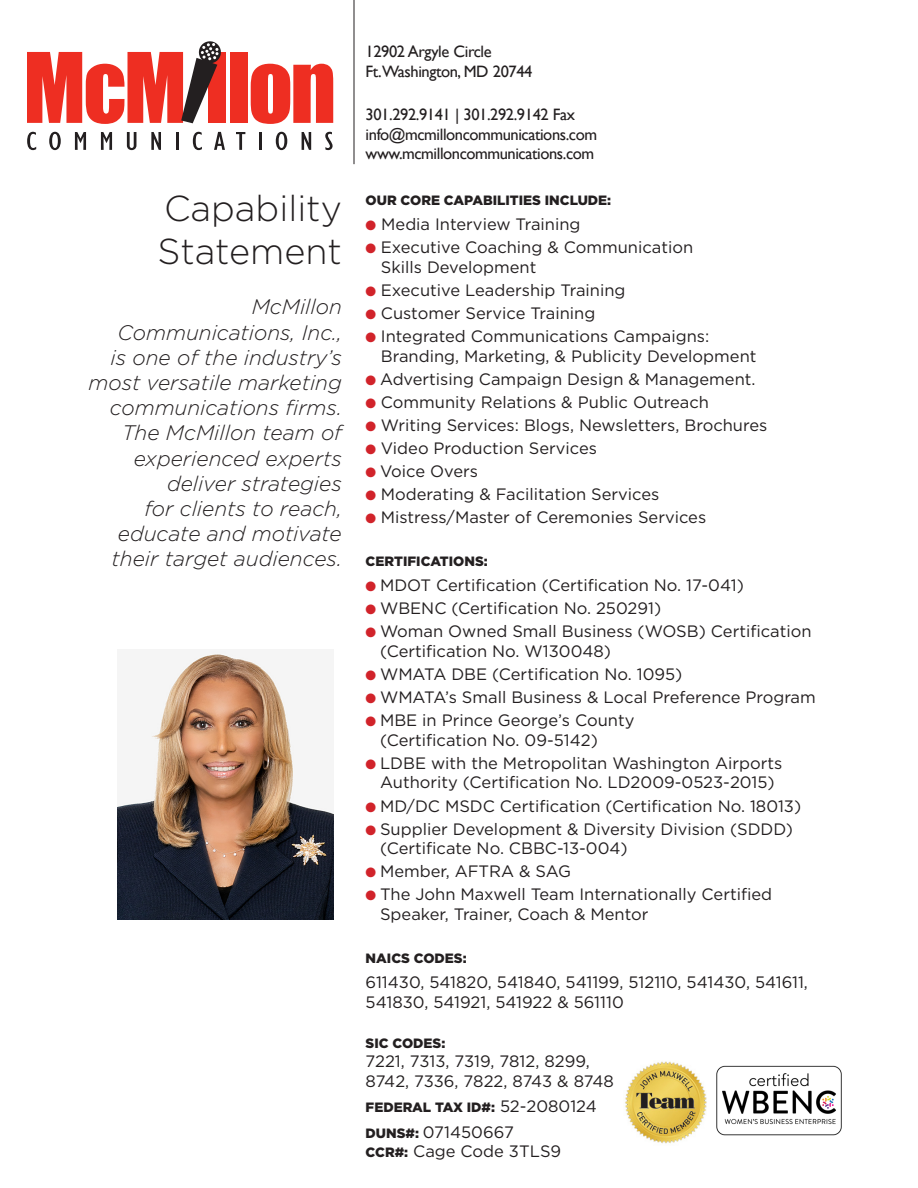
<style>
.page{position:relative;width:918px;height:1188px;background:#fff}
.page>*{position:absolute;margin:0;border:0;box-sizing:border-box;transform-origin:0 0}
.t1{font:300 36px/43.2px "Gotham HTF";color:#231f20}
.t2{font:italic 300 21px/25.2px "Gotham HTF";color:#231f20;text-align:right}
.t3{font:16.5px/19.8px "Gotham HTF";color:#231f20}
.t4{font:16.5px "Gill Sans";letter-spacing:-.025em;color:#231f20}
.t5{font:900 13.5px "Gotham HTF";color:#231f20}
.s1{color:#d1232a}
.s2{font-weight:400;font-size:16.5px}
.s3{font-weight:900;font-size:13.5px}
</style>
<div class="page">
<div style="left:208px;top:52px;width:18px;height:71px;background:#ee2e22"></div>
<div style="left:230px;top:52px;width:18px;height:71px;background:#ee2e22"></div>
<svg style="left:251px;top:64px;width:82px;height:60px"></svg>
<svg style="left:27px;top:132px;width:9px;height:18px"></svg>
<svg style="left:49px;top:132px;width:12px;height:18px"></svg>
<svg style="left:75px;top:132px;width:11px;height:18px"></svg>
<svg style="left:101px;top:132px;width:11px;height:18px"></svg>
<svg style="left:127px;top:132px;width:9px;height:18px"></svg>
<svg style="left:151px;top:132px;width:10px;height:18px"></svg>
<hr style="left:176px;top:132px;width:3px;height:18px;background:#231f20">
<svg style="left:193px;top:132px;width:9px;height:18px"></svg>
<svg style="left:214px;top:132px;width:11px;height:18px"></svg>
<svg style="left:236px;top:132px;width:9px;height:18px"></svg>
<hr style="left:259px;top:132px;width:3px;height:18px;background:#231f20">
<svg style="left:276px;top:132px;width:11px;height:18px"></svg>
<svg style="left:302px;top:132px;width:9px;height:18px"></svg>
<svg style="left:325px;top:132px;width:8px;height:18px"></svg>
<svg style="left:27px;top:41px;width:194px;height:83px"></svg>
<hr style="left:354px;top:0;width:1px;height:164px;background:#231f20">
<img style="left:118px;top:651px;width:216px;height:269px">
<img style="left:716px;top:1065px;width:126px;height:71px">
<img style="left:625px;top:1061px;width:81px;height:83px">
<p class="t1" style="left:158px;top:186px;width:186px">Capability<br>Statement</p>
<p class="t2" style="left:89px;top:294px;width:255px">McMillon<br>Communications, Inc.,<br>is one of the industry’s most versatile marketing communications firms.<br>The McMillon team of experienced experts deliver strategies<br>for clients to reach, educate and motivate their target audiences.</p>
<p class="t4" style="left:366px;top:42px;width:128px">12902 Argyle Circle</p>
<p class="t4" style="left:366px;top:61px;width:168px">Ft.Washington, MD 20744</p>
<p class="t4" style="left:366px;top:105px;width:211px">301.292.9141 | 301.292.9142 Fax</p>
<p class="t4" style="left:366px;top:124px;width:233px">info@mcmilloncommunications.com</p>
<p class="t4" style="left:366px;top:144px;width:230px">www.mcmilloncommunications.com</p>
<p class="t5" style="left:366px;top:192px;width:247px">OUR CORE CAPABILITIES INCLUDE:</p>
<p class="t3" style="left:366px;top:214px;width:216px"><span class="s1">●</span> Media Interview Training</p>
<p class="t3" style="left:381px;top:237px;width:314px;text-indent:-15px"><span class="s1">●</span> Executive Coaching &amp; Communication<br>Skills Development</p>
<p class="t3" style="left:366px;top:280px;width:261px"><span class="s1">●</span> Executive Leadership Training</p>
<p class="t3" style="left:366px;top:303px;width:231px"><span class="s1">●</span> Customer Service Training</p>
<p class="t3" style="left:381px;top:326px;width:377px;text-indent:-15px"><span class="s1">●</span> Integrated Communications Campaigns:<br>Branding, Marketing, &amp; Publicity Development</p>
<p class="t3" style="left:366px;top:369px;width:391px"><span class="s1">●</span> Advertising Campaign Design &amp; Management.</p>
<p class="t3" style="left:366px;top:392px;width:345px"><span class="s1">●</span> Community Relations &amp; Public Outreach</p>
<p class="t3" style="left:366px;top:415px;width:403px"><span class="s1">●</span> Writing Services: Blogs, Newsletters, Brochures</p>
<p class="t3" style="left:366px;top:438px;width:233px"><span class="s1">●</span> Video Production Services</p>
<p class="t3" style="left:366px;top:461px;width:114px"><span class="s1">●</span> Voice Overs</p>
<p class="t3" style="left:366px;top:484px;width:295px"><span class="s1">●</span> Moderating &amp; Facilitation Services</p>
<p class="t3" style="left:366px;top:507px;width:342px"><span class="s1">●</span> Mistress/Master of Ceremonies Services</p>
<p class="t5" style="left:366px;top:553px;width:124px">CERTIFICATIONS:</p>
<p class="t3" style="left:366px;top:575px;width:380px"><span class="s1">●</span> MDOT Certification (Certification No. 17-041)</p>
<p class="t3" style="left:366px;top:598px;width:297px"><span class="s1">●</span> WBENC (Certification No. 250291)</p>
<p class="t3" style="left:380px;top:621px;width:433px;text-indent:-14px"><span class="s1">●</span> Woman Owned Small Business (WOSB) Certification (Certification No. W130048)</p>
<p class="t3" style="left:366px;top:664px;width:318px"><span class="s1">●</span> WMATA DBE (Certification No. 1095)</p>
<p class="t3" style="left:366px;top:687px;width:452px"><span class="s1">●</span> WMATA’s Small Business &amp; Local Preference Program</p>
<p class="t3" style="left:380px;top:710px;width:256px;text-indent:-14px"><span class="s1">●</span> MBE in Prince George’s County (Certification No. 09-5142)</p>
<p class="t3" style="left:366px;top:753px;width:418px;text-align:center"><span class="s1">●</span> LDBE with the Metropolitan Washington Airports<br>Authority (Certification No. LD2009-0523-2015)</p>
<p class="t3" style="left:366px;top:796px;width:437px"><span class="s1">●</span> MD/DC MSDC Certification (Certification No. 18013)</p>
<p class="t3" style="left:380px;top:819px;width:415px;text-indent:-14px"><span class="s1">●</span> Supplier Development &amp; Diversity Division (SDDD) (Certificate No. CBBC-13-004)</p>
<p class="t3" style="left:366px;top:861px;width:207px"><span class="s1">●</span> Member, AFTRA &amp; SAG</p>
<p class="t3" style="left:380px;top:884px;width:394px;text-indent:-14px"><span class="s1">●</span> The John Maxwell Team Internationally Certified<br>Speaker, Trainer, Coach &amp; Mentor</p>
<p class="t5" style="left:366px;top:950px;width:103px">NAICS CODES:</p>
<p class="t3" style="left:366px;top:972px;width:444px">611430, 541820, 541840, 541199, 512110, 541430, 541611,<br>541830, 541921, 541922 &amp; 561110</p>
<p class="t5" style="left:366px;top:1035px;width:81px">SIC CODES:</p>
<p class="t3" style="left:366px;top:1051px;width:250px">7221, 7313, 7319, 7812, 8299,<br>8742, 7336, 7822, 8743 &amp; 8748</p>
<p class="t5" style="left:366px;top:1100px;width:233px">FEDERAL TAX ID#: <span class="s2">52-2080124</span></p>
<p class="t3" style="left:366px;top:1122px;width:197px"><span class="s3">DUNS#:</span> 071450667<br><span class="s3">CCR#:</span> Cage Code 3TLS9</p>
</div>
